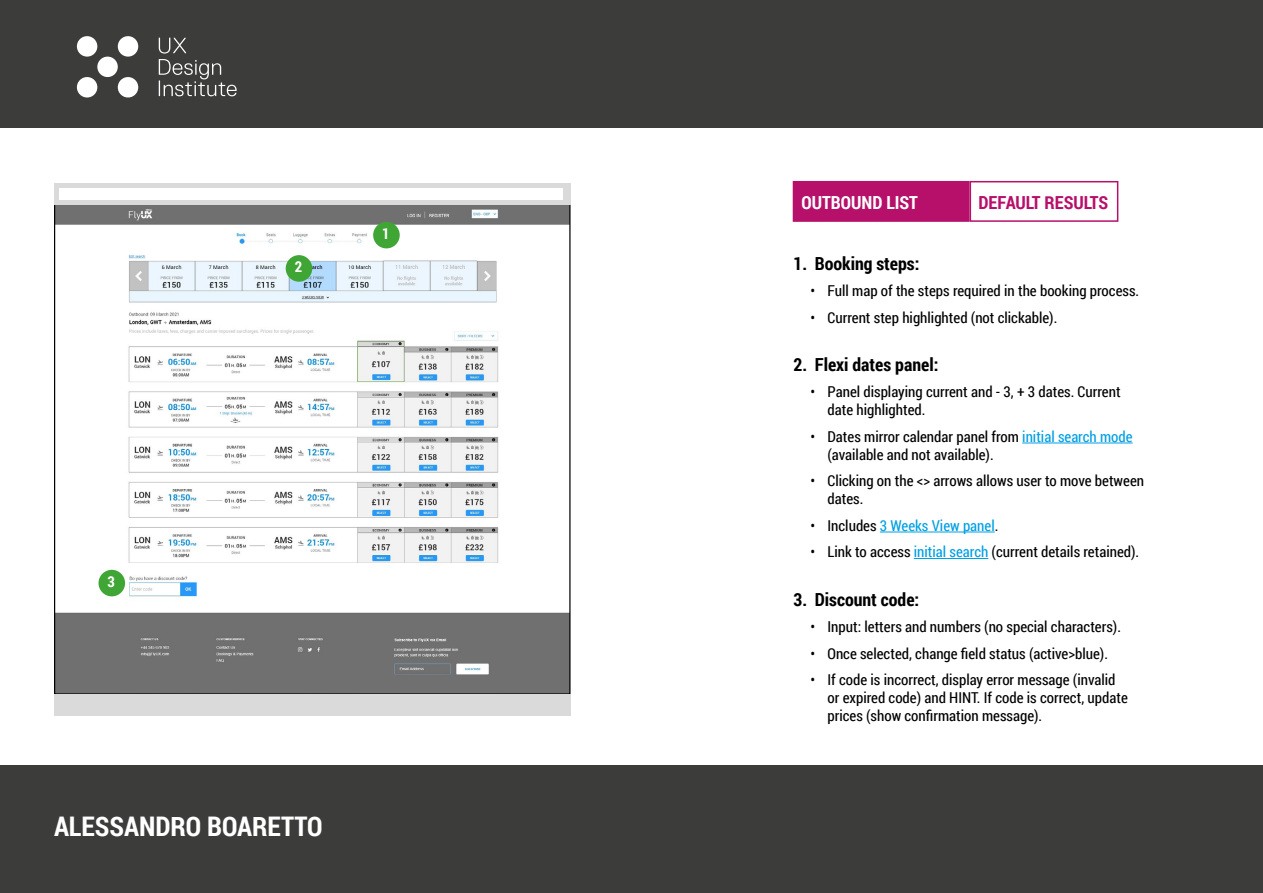
<style>
.page{position:relative;width:1263px;height:893px;background:#fff}
.page>*{position:absolute;margin:0;border:0;box-sizing:border-box;transform-origin:0 0}
.t1{font:700 27px "Roboto Condensed";color:#fff}
.t2{font:700 18px "Roboto Condensed";color:#000}
.t3{font:700 18px "Roboto Condensed";color:#b6106a}
.t4{font:700 18px "Roboto Condensed";color:#fff}
.t5{font:15px/18px "Roboto Condensed";color:#000}
.t6{font:15px "Roboto Condensed";color:#009fe3}
.t7{font:700 15px "Roboto Condensed";color:#fff}
.s1{color:#009fe3}
.s2{color:#000}
</style>
<div class="page">
<div style="left:0;top:0;width:1263px;height:128px;background:#3c3c3b"></div>
<div style="left:0;top:765px;width:1263px;height:128px;background:#3c3c3b"></div>
<div style="left:118px;top:36px;width:20px;height:21px;background:#fff;border-radius:50%"></div>
<div style="left:77px;top:36px;width:20px;height:21px;background:#fff;border-radius:50%"></div>
<div style="left:77px;top:77px;width:20px;height:21px;background:#fff;border-radius:50%"></div>
<div style="left:97px;top:57px;width:21px;height:20px;background:#fff;border-radius:50%"></div>
<div style="left:118px;top:77px;width:20px;height:21px;background:#fff;border-radius:50%"></div>
<svg style="left:159px;top:38px;width:78px;height:58px"></svg>
<div style="left:793px;top:182px;width:176px;height:39px;background:#b6106a"></div>
<div style="left:793px;top:181px;width:176px;height:41px;border:2px solid #b6106a"></div>
<hr style="left:1022px;top:443px;width:111px;height:1px;background:#009fe3">
<hr style="left:880px;top:532px;width:115px;height:1px;background:#009fe3">
<hr style="left:914px;top:558px;width:74px;height:1px;background:#009fe3">
<img style="left:56px;top:206px;width:512px;height:487px">
<div style="left:54px;top:183px;width:516px;height:22px;background:#dadada"></div>
<div style="left:54px;top:695px;width:516px;height:21px;background:#dadada"></div>
<div style="left:59px;top:188px;width:504px;height:12px;background:#fff"></div>
<div style="left:99px;top:570px;width:26px;height:26px;background:#3fa535;border-radius:50%"></div>
<div style="left:969px;top:181px;width:149px;height:41px;border:2px solid #b6106a"></div>
<div style="left:373px;top:222px;width:27px;height:26px;background:#3fa535;border-radius:50%"></div>
<div style="left:286px;top:255px;width:26px;height:27px;background:#3fa535;border-radius:50%"></div>
<p class="t7" style="left:295px;top:256px;width:9px">2</p>
<p class="t7" style="left:382px;top:223px;width:9px">1</p>
<p class="t7" style="left:108px;top:571px;width:9px">3</p>
<h1 class="t1" style="left:54px;top:808px;width:270px">ALESSANDRO BOARETTO</h1>
<p class="t4" style="left:801px;top:190px;width:118px">OUTBOUND LIST</p>
<p class="t3" style="left:978px;top:190px;width:131px">DEFAULT RESULTS</p>
<p class="t2" style="left:793px;top:251px;width:128px">1. Booking steps:</p>
<p class="t5" style="left:810px;top:281px;width:330px">• Full map of the steps required in the booking process.</p>
<p class="t5" style="left:810px;top:308px;width:248px">• Current step highlighted (not clickable).</p>
<p class="t2" style="left:793px;top:352px;width:146px">2. Flexi dates panel:</p>
<p class="t5" style="left:827px;top:383px;width:295px;text-indent:-17px">• Panel displaying current and - 3, + 3 dates. Current date highlighted.</p>
<p class="t5" style="left:827px;top:427px;width:307px;text-indent:-17px">• Dates mirror calendar panel from <span class="s1">initial search mode </span>(available and not available).</p>
<p class="t5" style="left:827px;top:472px;width:318px;text-indent:-17px">• Clicking on the &lt;&gt; arrows allows user to move between dates.</p>
<p class="t6" style="left:810px;top:515px;width:189px"><span class="s2">• Includes</span> 3 Weeks View panel<span class="s2">.</span></p>
<p class="t5" style="left:810px;top:543px;width:330px">• Link to access <span class="s1">initial search</span> (current details retained).</p>
<p class="t2" style="left:793px;top:586px;width:127px">3. Discount code:</p>
<p class="t5" style="left:810px;top:617px;width:312px">• Input: letters and numbers (no special characters).</p>
<p class="t5" style="left:810px;top:644px;width:299px">• Once selected, change field status (active&gt;blue).</p>
<p class="t5" style="left:827px;top:670px;width:302px;text-indent:-17px">• If code is incorrect, display error message (invalid or expired code) and HINT. If code is correct, update prices (show confirmation message).</p>
</div>
